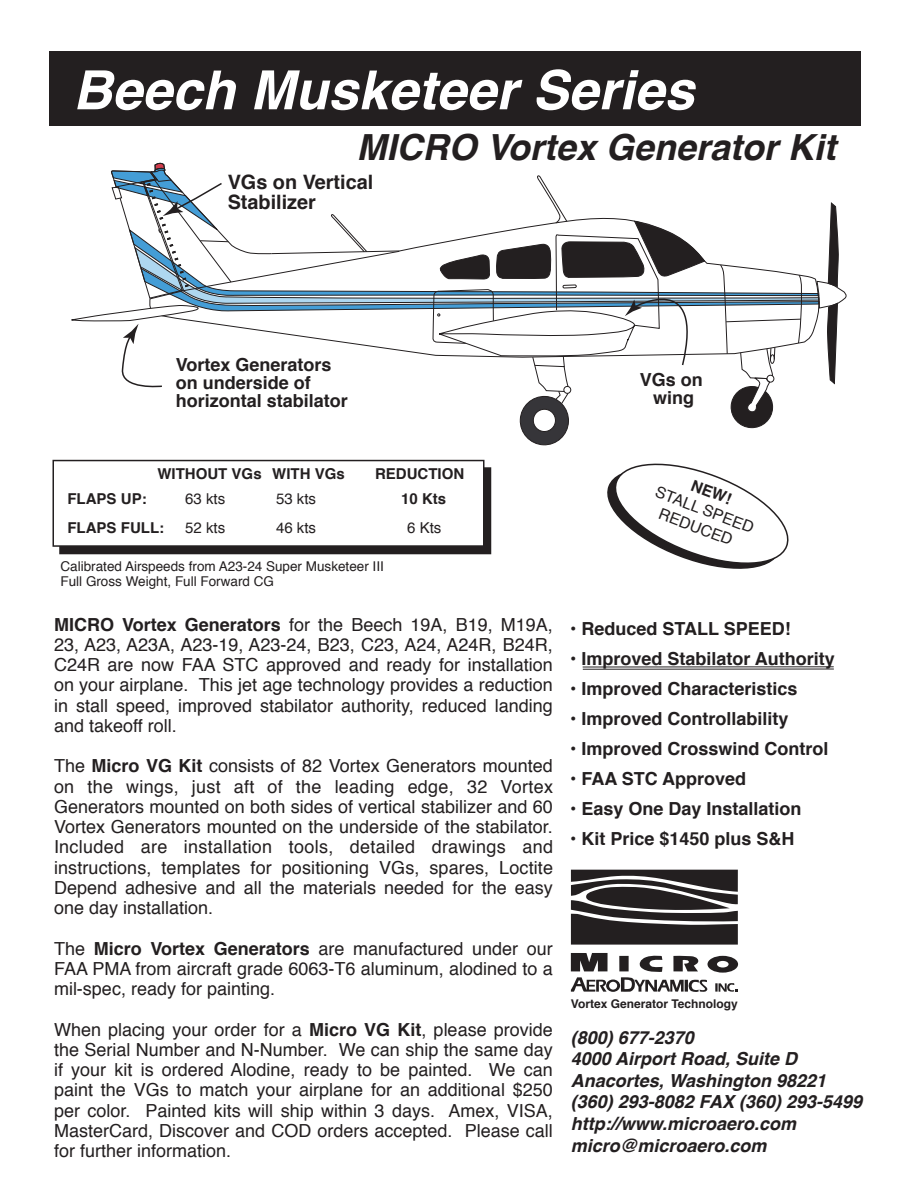
<style>
.page{position:relative;width:918px;height:1188px;background:#fff}
.page>*{position:absolute;margin:0;border:0;box-sizing:border-box;transform-origin:0 0}
.t1{font:italic 700 54px "Helvetica";color:#fff}
.t2{font:italic 700 36px "Helvetica";color:#231f20}
.t3{font:700 19.8px/19.8px "Helvetica";color:#231f20}
.t4{font:18px/20.2px "Helvetica";color:#231f20;text-align:justify}
.t5{font:700 18px/18px "Helvetica";color:#231f20}
.t6{font:italic 700 18px/21.6px "Helvetica";color:#231f20}
.t7{font:15.75px/18.9px "Helvetica";color:#231f20;text-align:center}
.t8{font:700 15.75px "Helvetica";color:#231f20}
.t9{font:700 15px/28.5px "Helvetica";color:#231f20}
.t10{font:15px/28.5px "Helvetica";color:#231f20}
.t11{font:13.5px/15px "Helvetica";color:#231f20}
.t12{font:700 12px "Helvetica";color:#231f20}
.s1{font-weight:700}
</style>
<div class="page">
<div style="left:50px;top:51px;width:811px;height:75px;background:#231f20"></div>
<svg style="left:571px;top:870px;width:167px;height:75px"></svg>
<svg style="left:606px;top:980px;width:14px;height:12px"></svg>
<div style="left:609px;top:982px;width:8px;height:8px;background:#fff;border-radius:50%"></div>
<svg style="left:571px;top:977px;width:36px;height:15px"></svg>
<svg style="left:571px;top:953px;width:37px;height:18px"></svg>
<div style="left:619px;top:956px;width:10px;height:15px;background:#231f20"></div>
<svg style="left:621px;top:955px;width:88px;height:37px"></svg>
<div style="left:708px;top:956px;width:30px;height:17px;background:#231f20;border-radius:50%"></div>
<div style="left:717px;top:961px;width:12px;height:7px;background:#fff;border-radius:50%"></div>
<svg style="left:715px;top:983px;width:23px;height:9px"></svg>
<svg style="left:607px;top:463px;width:182px;height:106px"></svg>
<svg style="left:71px;top:162px;width:776px;height:284px"></svg>
<div style="left:59px;top:467px;width:432px;height:87px;background:#231f20"></div>
<div style="left:52px;top:460px;width:432px;height:87px;background:#fff;border:2px solid #231f20"></div>
<svg style="left:583px;top:667px;width:251px;height:2px"></svg>
<hr style="left:583px;top:669px;width:251px;height:1px;background:#231f20">
<h1 class="t1" style="left:73px;top:46px;width:623px">Beech Musketeer Series</h1>
<h2 class="t2" style="left:356px;top:118px;width:481px">MICRO Vortex Generator Kit</h2>
<p class="t3" style="left:228px;top:173px;width:147px">VGs on Vertical<br>Stabilizer</p>
<p class="t5" style="left:176px;top:356px;width:174px">Vortex Generators on underside of horizontal stabilator</p>
<p class="t5" style="left:640px;top:370px;width:65px;text-align:center">VGs on wing</p>
<p class="t9" style="left:158px;top:459px;width:189px">WITHOUT VGs WITH VGs</p>
<p class="t9" style="left:375px;top:459px;width:91px">REDUCTION</p>
<p class="t10" style="left:185px;top:485px;width:42px">63 kts<br>52 kts</p>
<p class="t10" style="left:276px;top:485px;width:42px">53 kts<br>46 kts</p>
<p class="t9" style="left:401px;top:485px;width:47px">10 Kts</p>
<p class="t9" style="left:68px;top:485px;width:98px">FLAPS UP:<br>FLAPS FULL:</p>
<p class="t10" style="left:407px;top:513px;width:36px">6 Kts</p>
<p class="t11" style="left:60px;top:559px;width:325px">Calibrated Airspeeds from A23-24 Super Musketeer III<br>Full Gross Weight, Full Forward CG</p>
<p class="t4" style="left:54px;top:615px;width:500px"><span class="s1">MICRO Vortex Generators</span> for the Beech 19A, B19, M19A, 23, A23, A23A, A23-19, A23-24, B23, C23, A24, A24R, B24R, C24R are now FAA STC approved and ready for installation on your airplane. This jet age technology provides a reduction in stall speed, improved stabilator authority, reduced landing and takeoff roll.</p>
<p class="t4" style="left:54px;top:756px;width:501px">The <span class="s1">Micro VG Kit</span> consists of 82 Vortex Generators mounted on the wings, just aft of the leading edge, 32 Vortex Generators mounted on both sides of vertical stabilizer and 60<br>Vortex Generators mounted on the underside of the stabilator.<br>Included are installation tools, detailed drawings and instructions, templates for positioning VGs, spares, Loctite Depend adhesive and all the materials needed for the easy one day installation.</p>
<p class="t4" style="left:54px;top:939px;width:500px">The <span class="s1">Micro Vortex Generators</span> are manufactured under our FAA PMA from aircraft grade 6063-T6 aluminum, alodined to a mil-spec, ready for painting.</p>
<p class="t4" style="left:54px;top:1020px;width:500px">When placing your order for a <span class="s1">Micro VG Kit</span>, please provide the Serial Number and N-Number. We can ship the same day if your kit is ordered Alodine, ready to be painted. We can paint the VGs to match your airplane for an additional $250 per color. Painted kits will ship within 3 days. Amex, VISA, MasterCard, Discover and COD orders accepted. Please call for further information.</p>
<p class="t8" style="left:696px;top:473px;width:43px;rotate:21deg">NEW!</p>
<p class="t7" style="left:659px;top:483px;width:106px;rotate:21deg">STALL SPEED<br>REDUCED</p>
<p class="t5" style="left:570px;top:620px;width:222px">• Reduced STALL SPEED!</p>
<p class="t5" style="left:570px;top:650px;width:266px">• Improved Stabilator Authority</p>
<p class="t5" style="left:570px;top:680px;width:229px">• Improved Characteristics</p>
<p class="t5" style="left:570px;top:710px;width:220px">• Improved Controllability</p>
<p class="t5" style="left:570px;top:740px;width:260px">• Improved Crosswind Control</p>
<p class="t5" style="left:570px;top:770px;width:178px">• FAA STC Approved</p>
<p class="t5" style="left:570px;top:800px;width:233px">• Easy One Day Installation</p>
<p class="t5" style="left:570px;top:830px;width:226px">• Kit Price $1450 plus S&amp;H</p>
<p class="t12" style="left:571px;top:994px;width:168px">Vortex Generator Technology</p>
<p class="t6" style="left:571px;top:1027px;width:293px">(800) 677-2370<br>4000 Airport Road, Suite D<br>Anacortes, Washington 98221 (360) 293-8082 FAX (360) 293-5499 http://www.microaero.com micro@microaero.com</p>
</div>
